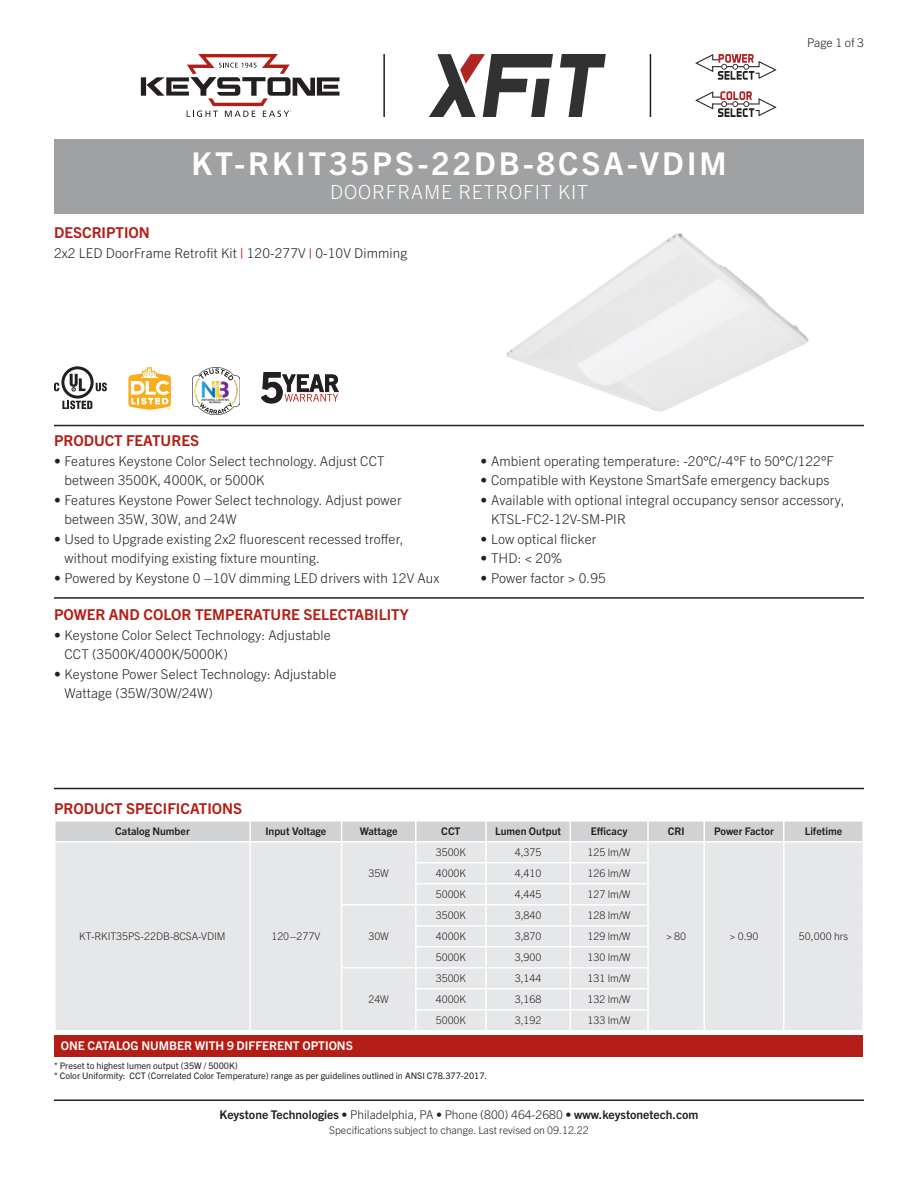
<style>
.page{position:relative;width:918px;height:1188px;background:#fff}
.page>*{position:absolute;margin:0;border:0;box-sizing:border-box;transform-origin:0 0}
.t1{font:700 31.5px "Trade Gothic Next LT Pro";letter-spacing:.1em;color:#fff}
.SubTitle{font:300 19.5px "Trade Gothic Next LT Pro";letter-spacing:.05em;color:#fff}
.Heading_01{font:700 15px "Trade Gothic Next LT Pro";color:#b41d15}
.Text_After_Descripti{font:300 13.5px/19.5px "Trade Gothic Next LT Pro";letter-spacing:.01em;color:#231f20}
.t2{font:700 12px "Trade Gothic Next LT Pro";color:#231f20}
.t3{font:700 12px "Trade Gothic Next LT Pro";color:#fff}
.Page{font:300 12px "Trade Gothic Next LT Pro";color:#231f20}
.Table_Text{font:300 10.5px "Trade Gothic Next LT Pro";color:#231f20}
.Table_Header{font:700 10.5px "Trade Gothic Next LT Pro";color:#231f20}
.Rev{font:300 10.5px "Trade Gothic Next LT Pro";color:#231f20}
.t4{font:9px "Trade Gothic Next LT Pro";color:#231f20}
.s1{font-weight:700;color:#b41d15}
.s2{font-weight:300}
</style>
<div class="page">
<hr style="left:54px;top:1100px;width:810px;height:1px;background:#231f20">
<hr style="left:54px;top:425px;width:810px;height:1px;background:#231f20">
<hr style="left:54px;top:597px;width:810px;height:2px;background:#231f20">
<hr style="left:54px;top:788px;width:810px;height:1px;background:#231f20">
<svg style="left:55px;top:821px;width:808px;height:209px;background:#e5e6e7"></svg>
<div style="left:55px;top:1035px;width:808px;height:22px;background:#b41d15"></div>
<div style="left:54px;top:140px;width:810px;height:74px;background:#a0a1a3"></div>
<svg style="left:62px;top:401px;width:30px;height:8px"></svg>
<svg style="left:96px;top:383px;width:11px;height:8px"></svg>
<svg style="left:61px;top:366px;width:33px;height:33px"></svg>
<svg style="left:64px;top:369px;width:27px;height:27px"></svg>
<svg style="left:70px;top:374px;width:15px;height:17px"></svg>
<svg style="left:54px;top:383px;width:5px;height:8px"></svg>
<svg style="left:261px;top:372px;width:78px;height:31px"></svg>
<svg style="left:128px;top:367px;width:43px;height:43px"></svg>
<img style="left:192px;top:368px;width:48px;height:47px">
<img style="left:506px;top:233px;width:303px;height:179px">
<hr style="left:383px;top:54px;width:2px;height:63px;background:#231f20">
<svg style="left:429px;top:54px;width:177px;height:63px"></svg>
<svg style="left:141px;top:54px;width:199px;height:63px"></svg>
<hr style="left:650px;top:54px;width:1px;height:63px;background:#231f20">
<svg style="left:695px;top:54px;width:82px;height:26px"></svg>
<svg style="left:695px;top:91px;width:82px;height:26px"></svg>
<p class="t1" style="left:191px;top:142px;width:537px">KT-RKIT35PS-22DB-8CSA-VDIM</p>
<p class="SubTitle" style="left:330px;top:178px;width:259px">DOORFRAME RETROFIT KIT</p>
<p class="Heading_01" style="left:54px;top:222px;width:97px">DESCRIPTION</p>
<p class="Text_After_Descripti" style="left:54px;top:243px;width:355px">2x2 LED DoorFrame Retrofit Kit <span class="s1">|</span> 120-277V <span class="s1">|</span> 0-10V Dimming</p>
<p class="Page" style="left:807px;top:34px;width:58px">Page 1 of 3</p>
<p class="Heading_01" style="left:54px;top:430px;width:147px">PRODUCT FEATURES</p>
<p class="Text_After_Descripti" style="left:64px;top:450px;width:322px;text-indent:-10px">• Features Keystone Color Select technology. Adjust CCT between 3500K, 4000K, or 5000K</p>
<p class="Text_After_Descripti" style="left:64px;top:489px;width:339px;text-indent:-10px">• Features Keystone Power Select technology. Adjust power between 35W, 30W, and 24W</p>
<p class="Text_After_Descripti" style="left:64px;top:528px;width:341px;text-indent:-10px">• Used to Upgrade existing 2x2 fluorescent recessed troffer, without modifying existing fixture mounting.</p>
<p class="Text_After_Descripti" style="left:54px;top:567px;width:387px">• Powered by Keystone 0 –10V dimming LED drivers with 12V Aux</p>
<p class="Heading_01" style="left:54px;top:604px;width:356px">POWER AND COLOR TEMPERATURE SELECTABILITY</p>
<p class="Text_After_Descripti" style="left:64px;top:624px;width:268px;text-indent:-10px">• Keystone Color Select Technology: Adjustable<br>CCT (3500K/4000K/5000K)</p>
<p class="Text_After_Descripti" style="left:64px;top:663px;width:273px;text-indent:-10px">• Keystone Power Select Technology: Adjustable<br>Wattage (35W/30W/24W)</p>
<p class="Text_After_Descripti" style="left:481px;top:450px;width:355px">• Ambient operating temperature: -20°C/-4°F to 50°C/122°F</p>
<p class="Text_After_Descripti" style="left:481px;top:470px;width:350px">• Compatible with Keystone SmartSafe emergency backups</p>
<p class="Text_After_Descripti" style="left:491px;top:489px;width:355px;text-indent:-10px">• Available with optional integral occupancy sensor accessory,<br>KTSL-FC2-12V-SM-PIR</p>
<p class="Text_After_Descripti" style="left:481px;top:528px;width:117px">• Low optical flicker</p>
<p class="Text_After_Descripti" style="left:481px;top:548px;width:83px">• THD: &lt; 20%</p>
<p class="Text_After_Descripti" style="left:481px;top:567px;width:127px">• Power factor &gt; 0.95</p>
<p class="Heading_01" style="left:54px;top:798px;width:190px">PRODUCT SPECIFICATIONS</p>
<p class="Table_Header" style="left:115px;top:824px;width:76px">Catalog Number</p>
<p class="Table_Header" style="left:265px;top:824px;width:62px">Input Voltage</p>
<p class="Table_Header" style="left:360px;top:824px;width:39px">Wattage</p>
<p class="Table_Header" style="left:441px;top:824px;width:21px">CCT</p>
<p class="Table_Header" style="left:495px;top:824px;width:67px">Lumen Output</p>
<p class="Table_Header" style="left:591px;top:824px;width:38px">Efficacy</p>
<p class="Table_Header" style="left:668px;top:824px;width:18px">CRI</p>
<p class="Table_Header" style="left:714px;top:824px;width:61px">Power Factor</p>
<p class="Table_Header" style="left:805px;top:824px;width:39px">Lifetime</p>
<p class="Table_Text" style="left:79px;top:929px;width:148px">KT-RKIT35PS-22DB-8CSA-VDIM</p>
<p class="Table_Text" style="left:271px;top:929px;width:50px">120–277V</p>
<p class="Table_Text" style="left:368px;top:866px;width:22px">35W</p>
<p class="Table_Text" style="left:368px;top:929px;width:22px">30W</p>
<p class="t3" style="left:61px;top:1037px;width:294px">ONE CATALOG NUMBER WITH 9 DIFFERENT OPTIONS</p>
<p class="Table_Text" style="left:368px;top:992px;width:22px">24W</p>
<p class="Table_Text" style="left:436px;top:845px;width:32px">3500K</p>
<p class="Table_Text" style="left:515px;top:845px;width:28px">4,375</p>
<p class="Table_Text" style="left:588px;top:845px;width:44px">125 lm/W</p>
<p class="Table_Text" style="left:436px;top:866px;width:32px">4000K</p>
<p class="Table_Text" style="left:515px;top:866px;width:28px">4,410</p>
<p class="Table_Text" style="left:588px;top:866px;width:44px">126 lm/W</p>
<p class="Table_Text" style="left:436px;top:887px;width:32px">5000K</p>
<p class="Table_Text" style="left:515px;top:887px;width:28px">4,445</p>
<p class="Table_Text" style="left:588px;top:887px;width:44px">127 lm/W</p>
<p class="Table_Text" style="left:436px;top:908px;width:32px">3500K</p>
<p class="Table_Text" style="left:515px;top:908px;width:28px">3,840</p>
<p class="Table_Text" style="left:588px;top:908px;width:44px">128 lm/W</p>
<p class="Table_Text" style="left:436px;top:929px;width:32px">4000K</p>
<p class="Table_Text" style="left:515px;top:929px;width:28px">3,870</p>
<p class="Table_Text" style="left:588px;top:929px;width:44px">129 lm/W</p>
<p class="Table_Text" style="left:436px;top:950px;width:32px">5000K</p>
<p class="Table_Text" style="left:515px;top:950px;width:28px">3,900</p>
<p class="Table_Text" style="left:588px;top:950px;width:44px">130 lm/W</p>
<p class="Table_Text" style="left:436px;top:971px;width:32px">3500K</p>
<p class="Table_Text" style="left:515px;top:971px;width:28px">3,144</p>
<p class="Table_Text" style="left:588px;top:971px;width:44px">131 lm/W</p>
<p class="Table_Text" style="left:436px;top:992px;width:32px">4000K</p>
<p class="Table_Text" style="left:515px;top:992px;width:28px">3,168</p>
<p class="Table_Text" style="left:588px;top:992px;width:44px">132 lm/W</p>
<p class="Table_Text" style="left:436px;top:1013px;width:32px">5000K</p>
<p class="Table_Text" style="left:515px;top:1013px;width:28px">3,192</p>
<p class="Table_Text" style="left:588px;top:1013px;width:44px">133 lm/W</p>
<p class="t4" style="left:54px;top:1059px;width:185px">* Preset to highest lumen output (35W / 5000K)</p>
<p class="t4" style="left:54px;top:1070px;width:435px">* Color Uniformity: CCT (Correlated Color Temperature) range as per guidelines outlined in ANSI C78.377-2017.</p>
<p class="Table_Text" style="left:666px;top:929px;width:22px">&gt; 80</p>
<p class="Table_Text" style="left:729px;top:929px;width:31px">&gt; 0.90</p>
<p class="Table_Text" style="left:799px;top:929px;width:51px">50,000 hrs</p>
<p class="t2" style="left:220px;top:1107px;width:480px">Keystone Technologies <span class="s2">• Philadelphia, PA • Phone (800) 464-2680 •</span> www.keystonetech.com</p>
<p class="Rev" style="left:329px;top:1123px;width:261px">Specifications subject to change. Last revised on 09.12.22</p>
</div>
